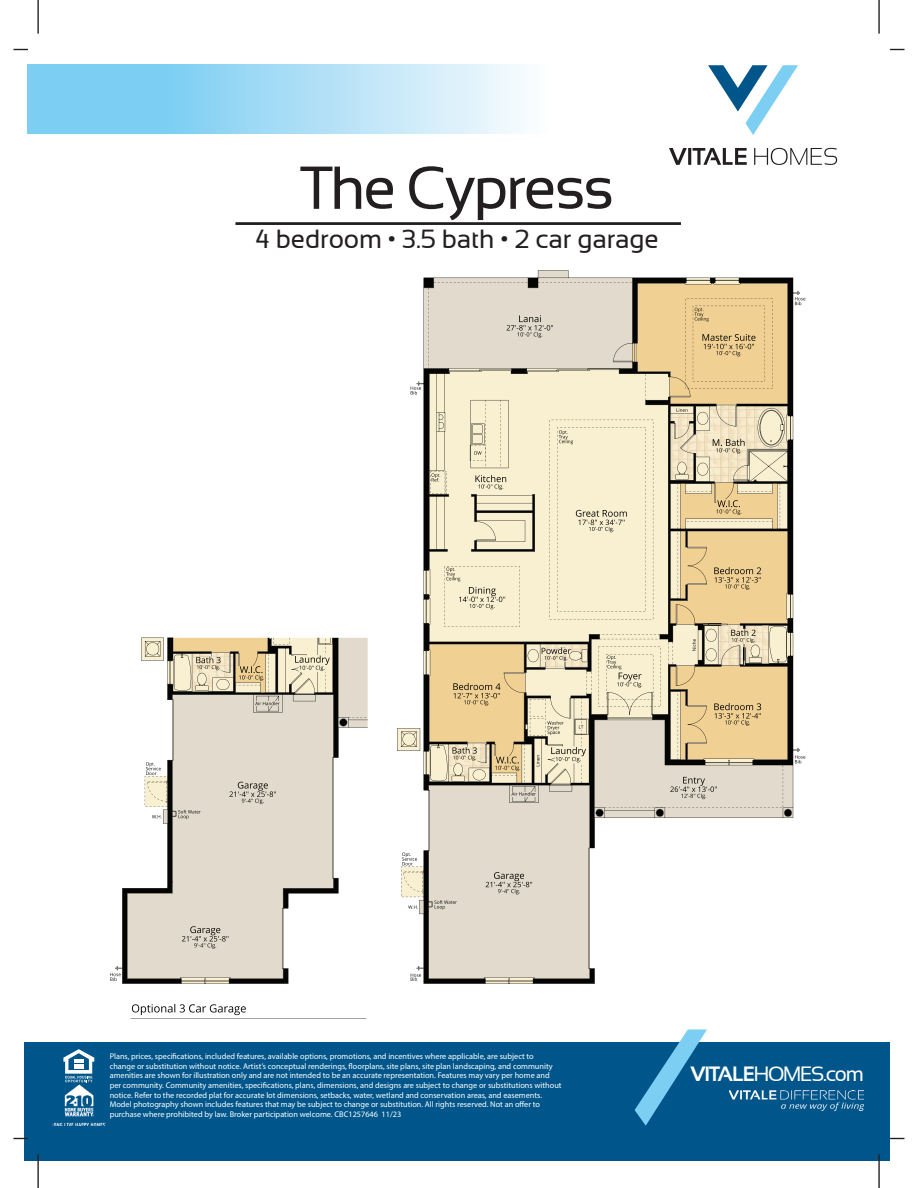
<style>
.page{position:relative;width:918px;height:1188px;background:#fff}
.page>*{position:absolute;margin:0;border:0;box-sizing:border-box;transform-origin:0 0}
.t1{font:60.45px "Sansation";letter-spacing:-.04em;color:#231f20}
.t2{font:26.1px "Sansation";letter-spacing:-.005em;color:#231f20}
.t3{font:20.7px "Sansation";letter-spacing:-.06em;color:#fff}
.t4{font:8.25px/9.6px "Myriad Pro";color:#fff}
.s1{font-weight:700}
</style>
<div class="page">
<hr style="left:235px;top:222px;width:446px;height:3px;background:#231f20">
<svg style="left:708px;top:65px;width:90px;height:70px"></svg>
<svg style="left:669px;top:148px;width:168px;height:17px"></svg>
<svg style="left:28px;top:64px;width:495px;height:70px"></svg>
<div style="left:24px;top:1042px;width:866px;height:118px;background:#00568a"></div>
<svg style="left:635px;top:1029px;width:72px;height:97px"></svg>
<svg style="left:63px;top:1049px;width:31px;height:33px"></svg>
<img style="left:729px;top:1091px;width:135px;height:19px">
<img style="left:52px;top:1085px;width:54px;height:41px">
<svg style="left:397px;top:270px;width:403px;height:714px"></svg>
<svg style="left:401px;top:283px;width:382px;height:614px"></svg>
<svg style="left:426px;top:872px;width:2px;height:20px"></svg>
<svg style="left:676px;top:462px;width:12px;height:18px"></svg>
<svg style="left:471px;top:423px;width:14px;height:22px"></svg>
<img style="left:541px;top:646px;width:1px;height:16px">
<img style="left:451px;top:747px;width:32px;height:14px">
<img style="left:477px;top:747px;width:1px;height:14px">
<img style="left:727px;top:632px;width:4px;height:12px">
<svg style="left:475px;top:475px;width:31px;height:15px"></svg>
<svg style="left:474px;top:451px;width:8px;height:4px"></svg>
<svg style="left:507px;top:315px;width:46px;height:23px"></svg>
<svg style="left:702px;top:334px;width:54px;height:22px"></svg>
<svg style="left:713px;top:439px;width:32px;height:15px"></svg>
<div style="left:716px;top:499px;width:25px;height:10px;background:#f0d093"></div>
<svg style="left:717px;top:500px;width:24px;height:15px"></svg>
<svg style="left:714px;top:567px;width:47px;height:23px"></svg>
<svg style="left:576px;top:510px;width:51px;height:22px"></svg>
<svg style="left:459px;top:587px;width:46px;height:22px"></svg>
<svg style="left:731px;top:626px;width:37px;height:37px"></svg>
<svg style="left:486px;top:872px;width:46px;height:22px"></svg>
<svg style="left:714px;top:703px;width:47px;height:23px"></svg>
<svg style="left:607px;top:656px;width:35px;height:32px"></svg>
<svg style="left:550px;top:746px;width:36px;height:17px"></svg>
<svg style="left:578px;top:725px;width:6px;height:5px"></svg>
<svg style="left:453px;top:683px;width:47px;height:23px"></svg>
<svg style="left:494px;top:756px;width:26px;height:9px"></svg>
<svg style="left:495px;top:757px;width:25px;height:14px"></svg>
<hr style="left:511px;top:792px;width:26px;height:4px;background:#e2dacc">
<svg style="left:511px;top:792px;width:25px;height:4px"></svg>
<svg style="left:670px;top:777px;width:47px;height:22px"></svg>
<svg style="left:694px;top:308px;width:15px;height:14px"></svg>
<svg style="left:542px;top:646px;width:45px;height:16px"></svg>
<svg style="left:434px;top:900px;width:23px;height:10px"></svg>
<svg style="left:795px;top:297px;width:10px;height:8px"></svg>
<svg style="left:452px;top:747px;width:25px;height:34px"></svg>
<svg style="left:408px;top:905px;width:10px;height:4px"></svg>
<svg style="left:559px;top:430px;width:14px;height:14px"></svg>
<svg style="left:432px;top:473px;width:8px;height:9px"></svg>
<svg style="left:402px;top:853px;width:15px;height:12px"></svg>
<svg style="left:547px;top:721px;width:17px;height:14px"></svg>
<svg style="left:411px;top:386px;width:10px;height:9px"></svg>
<svg style="left:795px;top:755px;width:10px;height:8px"></svg>
<svg style="left:446px;top:567px;width:14px;height:14px"></svg>
<svg style="left:536px;top:755px;width:4px;height:11px"></svg>
<svg style="left:676px;top:408px;width:12px;height:4px"></svg>
<svg style="left:692px;top:639px;width:4px;height:12px"></svg>
<svg style="left:411px;top:966px;width:13px;height:15px"></svg>
<svg style="left:115px;top:638px;width:253px;height:346px;fill:#e2dacc"></svg>
<svg style="left:110px;top:973px;width:11px;height:8px"></svg>
<svg style="left:182px;top:926px;width:46px;height:23px"></svg>
<svg style="left:145px;top:638px;width:221px;height:181px"></svg>
<svg style="left:130px;top:1004px;width:237px;height:15px"></svg>
<hr style="left:37px;top:0;width:2px;height:34px;background:#231f20">
<hr style="left:37px;top:1154px;width:2px;height:34px;background:#231f20">
<hr style="left:878px;top:0;width:2px;height:34px;background:#231f20">
<hr style="left:878px;top:1154px;width:2px;height:34px;background:#231f20">
<svg style="left:14px;top:1138px;width:14px;height:1px"></svg>
<svg style="left:14px;top:49px;width:14px;height:1px"></svg>
<svg style="left:890px;top:1138px;width:15px;height:1px"></svg>
<svg style="left:890px;top:49px;width:15px;height:1px"></svg>
<h1 class="t1" style="left:300px;top:165px;width:315px">The Cypress</h1>
<h2 class="t2" style="left:256px;top:229px;width:405px">4 bedroom • 3.5 bath • 2 car garage</h2>
<p class="t4" style="left:110px;top:1052px;width:453px">Plans, prices, specifications, included features, available options, promotions, and incentives where applicable, are subject to<br>change or substitution without notice. Artist’s conceptual renderings, floorplans, site plans, site plan landscaping, and community amenities are shown for illustration only and are not intended to be an accurate representation. Features may vary per home and per community. Community amenities, specifications, plans, dimensions, and designs are subject to change or substitutions without notice. Refer to the recorded plat for accurate lot dimensions, setbacks, water, wetland and conservation areas, and easements.<br>Model photography shown includes features that may be subject to change or substitution. All rights reserved. Not an offer to purchase where prohibited by law. Broker participation welcome. CBC1257646 11/23</p>
<h3 class="t3" style="left:691px;top:1066px;width:175px"><span class="s1">VITALE</span>HOMES.com</h3>
</div>
